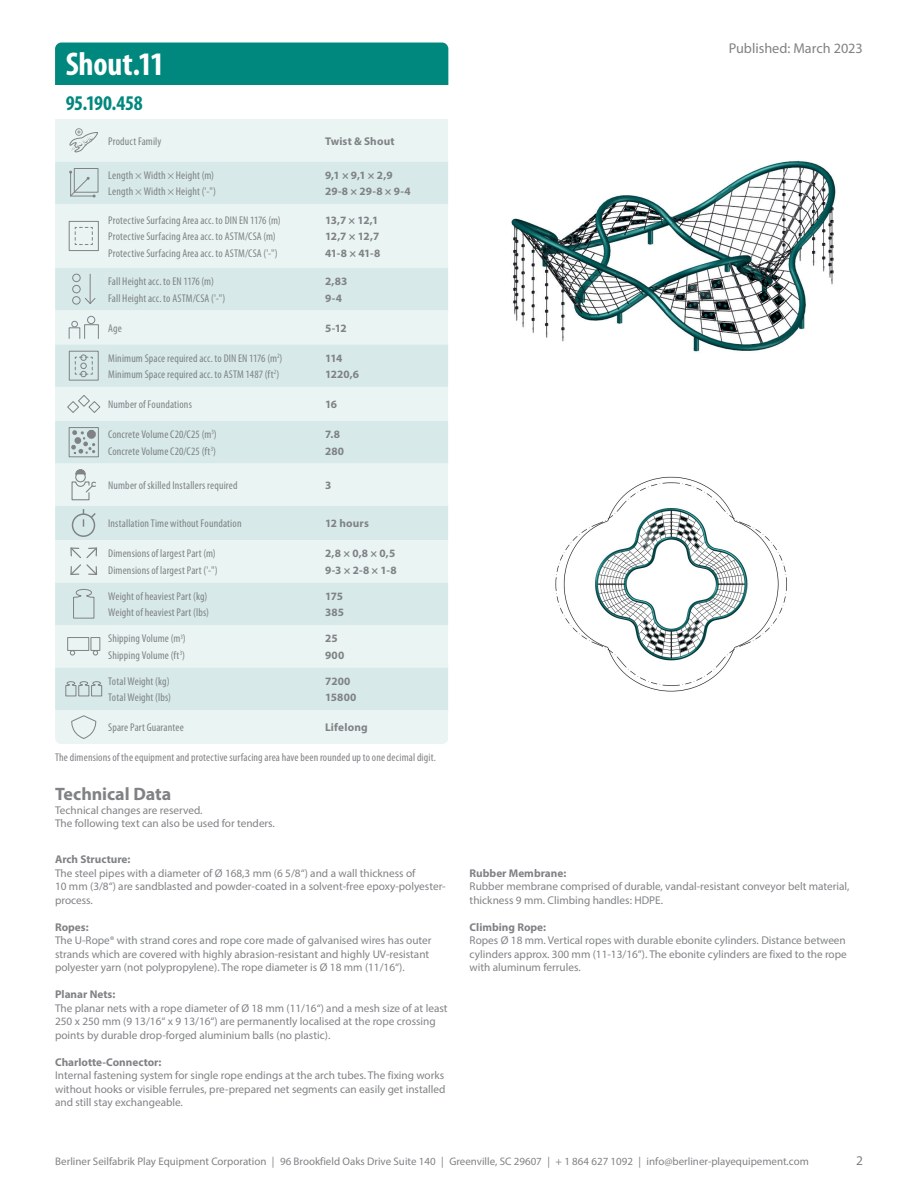
<style>
.page{position:relative;width:918px;height:1188px;background:#fff}
.page>*{position:absolute;margin:0;border:0;box-sizing:border-box;transform-origin:0 0}
.t1{font:700 condensed 33px "Myriad Pro";letter-spacing:-.005em;color:#fff}
.t2{font:700 condensed 21px "Myriad Pro";letter-spacing:-.015em;color:#00887e}
.Ü_Technische_Daten{font:700 18px "Myriad Pro";color:#808285}
.Stand_Datum{font:14.25px "Myriad Pro";color:#808285}
.t3{font:13.35px "Myriad Pro";color:#808285}
.Fließtext_Technische{font:11.25px/13.5px "Myriad Pro";color:#808285}
.Datentabelle_Einheit{font:condensed 11.25px/16.5px "Myriad Pro";letter-spacing:.015em;color:#808285}
.Fließtext_Technische-2{font:700 11.25px/16.5px "Myriad Pro";color:#808285}
.Fließtext_Technische-3{font:700 11.25px/16.5px "Myriad Pro";letter-spacing:-.04em;color:#808285}
.t4{font:10.95px "Myriad Pro";color:#808285}
</style>
<div class="page">
<img style="left:511px;top:160px;width:325px;height:192px">
<img style="left:555px;top:476px;width:232px;height:216px">
<div style="left:55px;top:43px;width:393px;height:42px;background:#00887e"></div>
<div style="left:55px;top:119px;width:393px;height:625px;background:#eaf4f3"></div>
<svg style="left:55px;top:162px;width:393px;height:548px;background:#e0eeed"></svg>
<svg style="left:69px;top:128px;width:30px;height:26px"></svg>
<div style="left:74px;top:168px;width:24px;height:25px;border:1px solid #808285"></div>
<svg style="left:69px;top:171px;width:27px;height:27px"></svg>
<div style="left:69px;top:221px;width:30px;height:30px;border:1px solid #808285"></div>
<svg style="left:74px;top:227px;width:19px;height:18px"></svg>
<div style="left:72px;top:296px;width:8px;height:9px;border:1px solid #808285;border-radius:50%"></div>
<hr style="left:90px;top:274px;width:1px;height:30px;background:#808285">
<svg style="left:84px;top:297px;width:12px;height:8px"></svg>
<div style="left:72px;top:285px;width:9px;height:8px;border:1px solid #808285;border-radius:50%"></div>
<div style="left:72px;top:274px;width:9px;height:8px;border:1px solid #808285;border-radius:50%"></div>
<div style="left:71px;top:321px;width:7px;height:6px;border:1px solid #808285;border-radius:50%"></div>
<div style="left:69px;top:327px;width:11px;height:12px;border:1px solid #808285"></div>
<div style="left:84px;top:324px;width:15px;height:15px;border:1px solid #808285"></div>
<div style="left:87px;top:316px;width:8px;height:8px;border:1px solid #808285;border-radius:50%"></div>
<div style="left:69px;top:351px;width:30px;height:30px;border:1px solid #808285"></div>
<svg style="left:75px;top:356px;width:18px;height:19px"></svg>
<div style="left:80px;top:371px;width:7px;height:6px;border:1px solid #808285;border-radius:50%"></div>
<div style="left:80px;top:363px;width:7px;height:6px;border:1px solid #808285;border-radius:50%"></div>
<div style="left:80px;top:355px;width:7px;height:6px;border:1px solid #808285;border-radius:50%"></div>
<svg style="left:67px;top:394px;width:34px;height:20px"></svg>
<div style="left:69px;top:427px;width:30px;height:30px;border:1px solid #808285"></div>
<div style="left:87px;top:430px;width:9px;height:9px;border:5px solid #808285;border-radius:50%"></div>
<svg style="left:71px;top:430px;width:24px;height:24px"></svg>
<svg style="left:71px;top:469px;width:26px;height:32px"></svg>
<svg style="left:72px;top:509px;width:24px;height:28px"></svg>
<svg style="left:69px;top:546px;width:29px;height:30px"></svg>
<svg style="left:73px;top:589px;width:22px;height:30px"></svg>
<div style="left:67px;top:637px;width:22px;height:14px;border:1px solid #808285"></div>
<div style="left:91px;top:637px;width:9px;height:14px;border:1px solid #808285"></div>
<svg style="left:70px;top:650px;width:5px;height:5px"></svg>
<svg style="left:93px;top:650px;width:5px;height:5px"></svg>
<svg style="left:65px;top:681px;width:37px;height:16px"></svg>
<svg style="left:71px;top:715px;width:26px;height:24px"></svg>
<p class="t1" style="left:66px;top:43px;width:100px">Shout.11</p>
<p class="t2" style="left:66px;top:90px;width:78px">95.190.458</p>
<p class="Datentabelle_Einheit" style="left:108px;top:132px;width:55px">Product Family</p>
<p class="Fließtext_Technische-2" style="left:325px;top:132px;width:71px">Twist &amp; Shout</p>
<p class="Datentabelle_Einheit" style="left:108px;top:167px;width:109px">Length × Width × Height (m)<br>Length × Width × Height ('-")</p>
<p class="Fließtext_Technische-2" style="left:325px;top:166px;width:87px">9,1 × 9,1 × 2,9<br>29-8 × 29-8 × 9-4</p>
<p class="Datentabelle_Einheit" style="left:108px;top:212px;width:174px">Protective Surfacing Area acc. to DIN EN 1176 (m)<br>Protective Surfacing Area acc. to ASTM/CSA (m)<br>Protective Surfacing Area acc. to ASTM/CSA ('-")</p>
<p class="Fließtext_Technische-3" style="left:325px;top:211px;width:57px">13,7 × 12,1<br>12,7 × 12,7<br>41-8 × 41-8</p>
<p class="Datentabelle_Einheit" style="left:108px;top:273px;width:119px">Fall Height acc. to EN 1176 (m)<br>Fall Height acc. to ASTM/CSA ('-")</p>
<p class="Fließtext_Technische-2" style="left:325px;top:273px;width:24px">2,83<br>9-4</p>
<p class="Datentabelle_Einheit" style="left:108px;top:320px;width:15px">Age</p>
<p class="Fließtext_Technische-2" style="left:325px;top:319px;width:23px">5-12</p>
<p class="Datentabelle_Einheit" style="left:108px;top:350px;width:176px">Minimum Space required acc. to DIN EN 1176 (m<sup>2</sup>)<br>Minimum Space required acc. to ASTM 1487 (ft<sup>2</sup>)</p>
<p class="Fließtext_Technische-2" style="left:325px;top:349px;width:36px">114<br>1220,6</p>
<p class="Datentabelle_Einheit" style="left:108px;top:396px;width:85px">Number of Foundations</p>
<p class="Fließtext_Technische-2" style="left:325px;top:396px;width:14px">16</p>
<p class="Datentabelle_Einheit" style="left:108px;top:426px;width:110px">Concrete Volume C20/C25 (m<sup>3</sup>)<br>Concrete Volume C20/C25 (ft<sup>3</sup>)</p>
<p class="Fließtext_Technische-2" style="left:325px;top:426px;width:21px">7.8<br>280</p>
<p class="Datentabelle_Einheit" style="left:108px;top:477px;width:131px">Number of skilled Installers required</p>
<p class="Fließtext_Technische-2" style="left:325px;top:477px;width:8px">3</p>
<p class="Datentabelle_Einheit" style="left:108px;top:515px;width:135px">Installation Time without Foundation</p>
<p class="Fließtext_Technische-2" style="left:325px;top:515px;width:45px">12 hours</p>
<p class="Datentabelle_Einheit" style="left:108px;top:545px;width:111px">Dimensions of largest Part (m)<br>Dimensions of largest Part ('-")</p>
<p class="Fließtext_Technische-2" style="left:325px;top:545px;width:73px">2,8 × 0,8 × 0,5<br>9-3 × 2-8 × 1-8</p>
<p class="Datentabelle_Einheit" style="left:108px;top:588px;width:102px">Weight of heaviest Part (kg)<br>Weight of heaviest Part (lbs)</p>
<p class="Fließtext_Technische-2" style="left:325px;top:587px;width:20px">175<br>385</p>
<p class="Datentabelle_Einheit" style="left:108px;top:630px;width:79px">Shipping Volume (m<sup>3</sup>)<br>Shipping Volume (ft<sup>3</sup>)</p>
<p class="Fließtext_Technische-2" style="left:325px;top:630px;width:21px">25<br>900</p>
<p class="Datentabelle_Einheit" style="left:108px;top:673px;width:64px">Total Weight (kg)<br>Total Weight (lbs)</p>
<p class="Fließtext_Technische-2" style="left:325px;top:672px;width:33px">7200<br>15800</p>
<p class="Datentabelle_Einheit" style="left:108px;top:719px;width:77px">Spare Part Guarantee</p>
<p class="Fließtext_Technische-2" style="left:325px;top:719px;width:44px">Lifelong</p>
<p class="Datentabelle_Einheit" style="left:55px;top:749px;width:382px">The dimensions of the equipment and protective surfacing area have been rounded up to one decimal digit.</p>
<p class="Ü_Technische_Daten" style="left:55px;top:782px;width:118px">Technical Data</p>
<p class="Fließtext_Technische" style="left:55px;top:803px;width:149px">Technical changes are reserved.</p>
<p class="Fließtext_Technische" style="left:55px;top:816px;width:221px">The following text can also be used for tenders.</p>
<p class="Fließtext_Technische-2" style="left:55px;top:851px;width:77px">Arch Structure:</p>
<p class="Fließtext_Technische" style="left:55px;top:866px;width:392px">The steel pipes with a diameter of Ø 168,3 mm (6 5/8‘‘) and a wall thickness of<br>10 mm (3/8‘‘) are sandblasted and powder-coated in a solvent-free epoxy-polyester&shy;process.</p>
<p class="Fließtext_Technische-2" style="left:55px;top:918px;width:35px">Ropes:</p>
<p class="Fließtext_Technische" style="left:55px;top:933px;width:378px">The U-Rope® with strand cores and rope core made of galvanised wires has outer strands which are covered with highly abrasion-resistant and highly UV-resistant polyester yarn (not polypropylene). The rope diameter is Ø 18 mm (11/16‘‘).</p>
<p class="Fließtext_Technische-2" style="left:55px;top:986px;width:62px">Planar Nets:</p>
<p class="Fließtext_Technische" style="left:55px;top:1001px;width:394px">The planar nets with a rope diameter of Ø 18 mm (11/16‘‘) and a mesh size of at least<br>250 x 250 mm (9 13/16‘‘ x 9 13/16‘‘) are permanently localised at the rope crossing points by durable drop-forged aluminium balls (no plastic).</p>
<p class="Fließtext_Technische-2" style="left:55px;top:1053px;width:108px">Charlotte-Connector:</p>
<p class="Fließtext_Technische" style="left:55px;top:1068px;width:392px;text-align:justify">Internal fastening system for single rope endings at the arch tubes. The fixing works without hooks or visible ferrules, pre-prepared net segments can easily get installed and still stay exchangeable.</p>
<p class="Stand_Datum" style="left:729px;top:40px;width:136px">Published: March 2023</p>
<p class="Fließtext_Technische-2" style="left:470px;top:864px;width:98px">Rubber Membrane:</p>
<p class="Fließtext_Technische" style="left:470px;top:879px;width:381px">Rubber membrane comprised of durable, vandal-resistant conveyor belt material, thickness 9 mm. Climbing handles: HDPE.</p>
<p class="Fließtext_Technische-2" style="left:470px;top:918px;width:78px">Climbing Rope:</p>
<p class="Fließtext_Technische" style="left:470px;top:933px;width:379px;text-align:justify">Ropes Ø 18 mm. Vertical ropes with durable ebonite cylinders. Distance between cylinders approx. 300 mm (11-13/16’’). The ebonite cylinders are fixed to the rope with aluminum ferrules.</p>
<p class="t4" style="left:55px;top:1154px;width:755px">Berliner Seilfabrik Play Equipment Corporation | 96 Brookfield Oaks Drive Suite 140 | Greenville, SC 29607 | + 1 864 627 1092 | info@berliner-playequipement.com</p>
<p class="t3" style="left:856px;top:1152px;width:8px">2</p>
</div>
